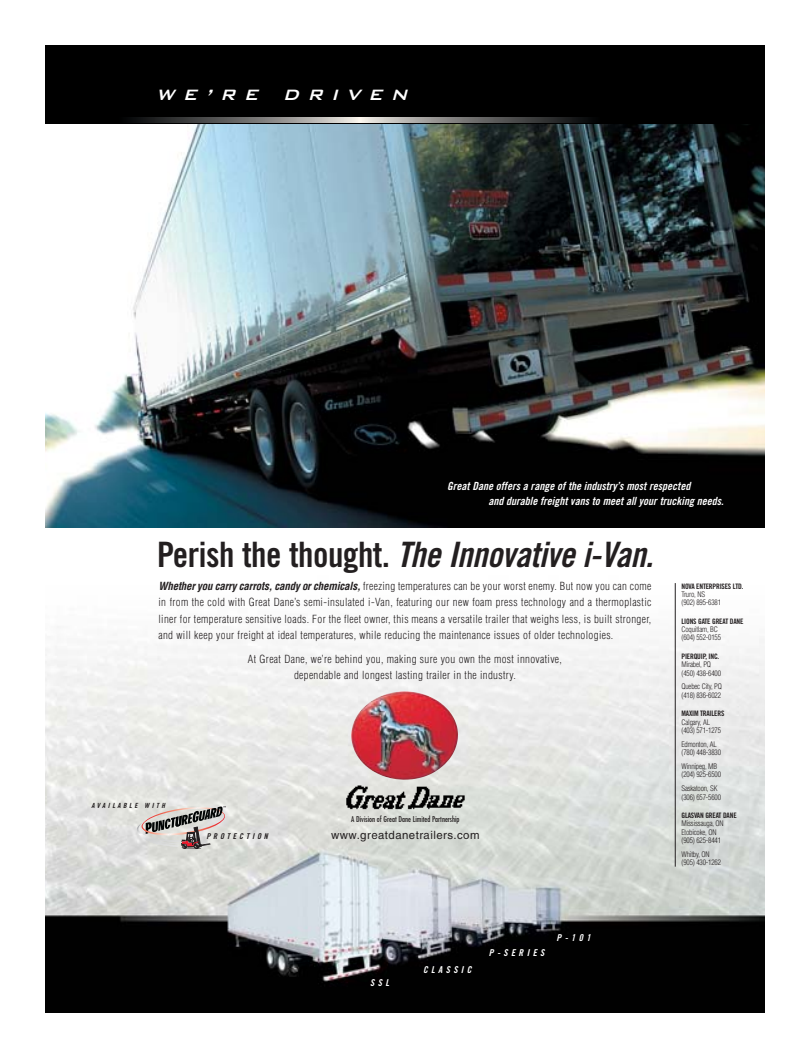
<style>
.page{position:relative;width:810px;height:1058px;background:#fff}
.page>*{position:absolute;margin:0;border:0;box-sizing:border-box;transform-origin:0 0}
.t1{font:35px "Trade Gothic Bold Cond Twenty Obl";letter-spacing:-.015em;color:#231f20}
.t2{font:italic 500 20px "Bank Gothic BT";color:#fff}
.t3{font:11.38px "Helvetica";letter-spacing:.04em;color:#231f20}
.t4{font:11.25px/15px "Trade Gothic Bold Cond Twenty Obl";color:#fff}
.t5{font:300 condensed 11px/16.6px "Helvetica";letter-spacing:.03em;color:#231f20;text-align:justify}
.t6{font:9.5px "Trade Gothic Bold Cond Twenty Obl";letter-spacing:.355em;color:#fff}
.t7{font:8px "Trade Gothic Bold Cond Twenty Obl";letter-spacing:.355em;color:#231f20}
.t8{font:condensed 7.88px "Futura";color:#231f20}
.t9{font:300 condensed 7.5px/8.4px "Helvetica";letter-spacing:-.02em;color:#231f20}
.t10{font:7.12px "Trade Gothic Bold Cond Twenty Obl";letter-spacing:.355em;color:#231f20}
.s1{font-family:"Trade Gothic Bold Cond Twenty"}
.s2{font-weight:700;font-style:italic}
.s3{font-family:"Trade Gothic Bold Cond Twenty";font-weight:400;font-stretch:normal}
</style>
<div class="page">
<img style="left:45px;top:45px;width:720px;height:967px">
<p class="t2" style="left:156px;top:84px;width:259px">WE’RE DRIVEN</p>
<p class="t4" style="left:488px;top:479px;width:237px;text-indent:-41px">Great Dane offers a range of the industry’s most respected<br>and durable freight vans to meet all your trucking needs.</p>
<p class="t1" style="left:157px;top:541px;width:498px"><span class="s1">Perish the thought.</span> The Innovative i-Van.</p>
<p class="t5" style="left:159px;top:578px;width:494px"><span class="s2">Whether you carry carrots, candy or chemicals,</span> freezing temperatures can be your worst enemy. But now you can come in from the cold with Great Dane’s semi-insulated i-Van, featuring our new foam press technology and a thermoplastic liner for temperature sensitive loads. For the fleet owner, this means a versatile trailer that weighs less, is built stronger, and will keep your freight at ideal temperatures, while reducing the maintenance issues of older technologies.</p>
<p class="t5" style="left:248px;top:651px;width:315px;text-align:center">At Great Dane, we’re behind you, making sure you own the most innovative, dependable and longest lasting trailer in the industry.</p>
<p class="t10" style="left:91px;top:802px;width:75px">AVAILABLE WITH</p>
<p class="t8" style="left:351px;top:815px;width:110px">A Division of Great Dane Limited Partnership</p>
<p class="t7" style="left:206px;top:833px;width:63px">PROTECTION</p>
<p class="t3" style="left:331px;top:830px;width:150px">www.greatdanetrailers.com</p>
<p class="t6" style="left:370px;top:979px;width:20px">SSL</p>
<p class="t6" style="left:423px;top:966px;width:50px">CLASSIC</p>
<p class="t6" style="left:489px;top:949px;width:57px">P-SERIES</p>
<p class="t6" style="left:557px;top:934px;width:35px">P-101</p>
<p class="t9" style="left:681px;top:582px;width:64px"><span class="s3">NOVA ENTERPRISES LTD.<br></span>Truro, NS<br>(902) 895-6381</p>
<p class="t9" style="left:681px;top:617px;width:64px"><span class="s3">LIONS GATE GREAT DANE<br></span>Coquitlam, BC<br>(604) 552-0155</p>
<p class="t9" style="left:681px;top:652px;width:41px"><span class="s3">PIERQUIP, INC.<br></span>Mirabel, PQ (450) 438-6400</p>
<p class="t9" style="left:681px;top:683px;width:42px">Quebec City, PQ (418) 836-6022</p>
<p class="t9" style="left:681px;top:710px;width:44px"><span class="s3">MAXIM TRAILERS<br></span>Calgary, AL (403) 571-1275</p>
<p class="t9" style="left:681px;top:740px;width:41px">Edmonton, AL (780) 448-3830</p>
<p class="t9" style="left:681px;top:762px;width:41px">Winnipeg, MB (204) 925-6500</p>
<p class="t9" style="left:681px;top:785px;width:41px">Saskatoon, SK (306) 657-5600</p>
<p class="t9" style="left:681px;top:811px;width:57px"><span class="s3">GLASVAN GREAT DANE<br></span>Mississauga, ON<br>Etobicoke, ON<br>(905) 625-8441</p>
<p class="t9" style="left:681px;top:850px;width:41px">Whitby, ON (905) 430-1262</p>
</div>
